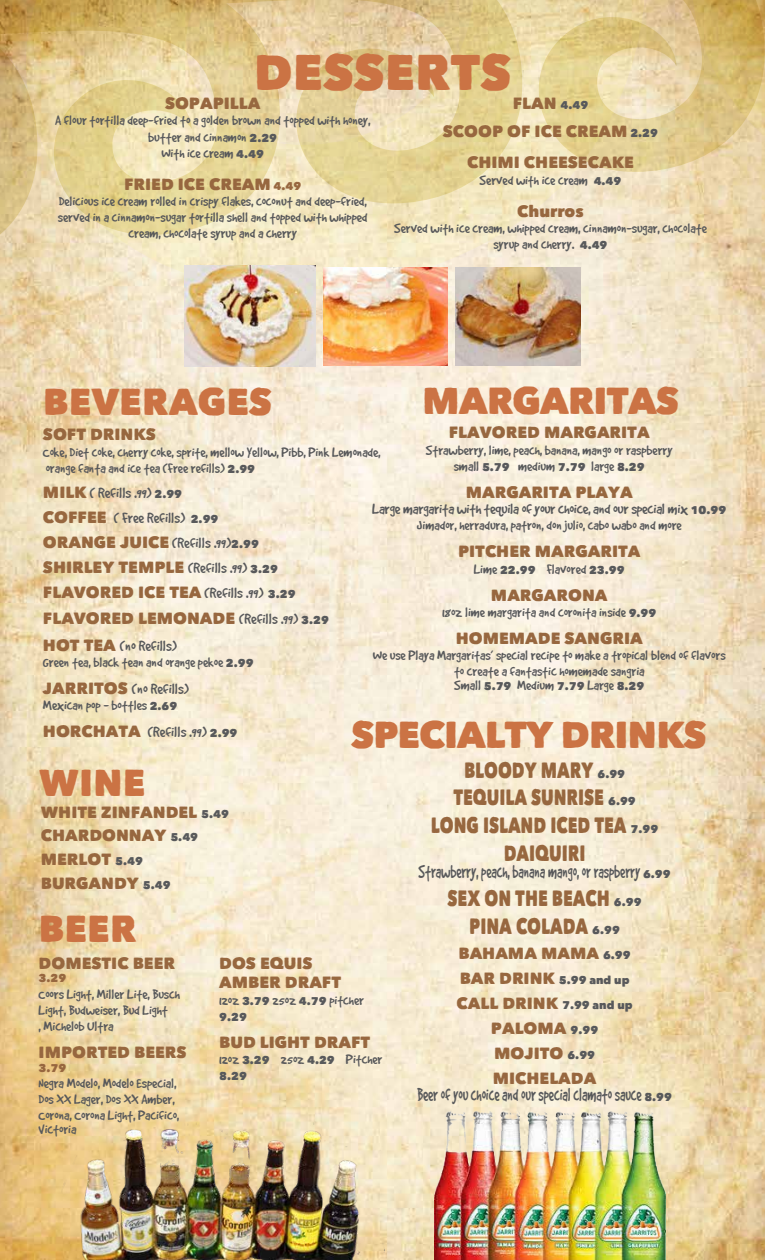
<style>
.page{position:relative;width:765px;height:1260px;background:#fff}
.page>*{position:absolute;margin:0;border:0;box-sizing:border-box;transform-origin:0 0}
.t1{font:50px "Matiz";color:#cb7344}
.t2{font:37.5px "Matiz";letter-spacing:-.03em;color:#cb7344}
.t3{font:37.5px "Matiz";color:#cb7344}
.t4{font:22.12px/27.8px "Matiz";color:#97673f;text-align:center;scale:.73 1}
.t5{font:20.38px "Good Dog Plain";color:#58595b;scale:.73 1}
.t6{font:16.25px/23.8px "Matiz";color:#97673f}
.t7{font:16.25px/25.1px "Good Dog Plain";color:#58595b}
.t8{font:15px/16.2px "Good Dog Plain";color:#58595b;text-align:center}
.t9{font:11.25px "Matiz";color:#58595b}
.t10{font:11.25px "Matiz";color:#97673f}
.s1{font-family:"Matiz";font-size:11.25px}
.s2{font-size:11.25px}
.s3{font-size:11.25px;color:#58595b}
.s4{font-family:"Matiz";color:#97673f}
.s5{font-family:"Good Dog Plain";color:#58595b}
.s6{font-size:16.25px;color:#97673f}
</style>
<div class="page">
<img style="left:0;top:425px;width:765px;height:835px">
<svg style="left:0;top:0;width:765px;height:425px;background:#ead8ac"></svg>
<img style="left:434px;top:1111px;width:231px;height:149px">
<img style="left:62px;top:1122px;width:322px;height:138px">
<img style="left:185px;top:265px;width:130px;height:102px">
<img style="left:324px;top:267px;width:124px;height:98px">
<img style="left:456px;top:267px;width:124px;height:98px">
<h1 class="t1" style="left:254px;top:42px;width:259px">DESSERTS</h1>
<p class="t6" style="left:165px;top:91px;width:97px">SOPAPILLA</p>
<p class="t8" style="left:55px;top:113px;width:317px">A flour tortilla deep-fried to a golden brown and topped with honey, butter and cinnamon <span class="s1">2.29<br></span>With ice cream <span class="s1">4.49</span></p>
<p class="t6" style="left:124px;top:172px;width:179px">FRIED ICE CREAM <span class="s2">4.49</span></p>
<p class="t8" style="left:58px;top:193px;width:311px">Delicious ice cream rolled in crispy flakes, coconut and deep-fried, served in a cinnamon-sugar tortilla shell and topped with whipped cream, chocolate syrup and a cherry</p>
<p class="t6" style="left:443px;top:90px;width:217px;line-height:27.5px;text-align:center">FLAN <span class="s3">4.49<br></span>SCOOP OF ICE CREAM <span class="s3">2.29</span></p>
<p class="t6" style="left:467px;top:151px;width:168px">CHIMI CHEESECAKE</p>
<p class="t8" style="left:480px;top:172px;width:143px">Served with ice cream <span class="s1">4.49</span></p>
<p class="t6" style="left:517px;top:199px;width:68px">Churros</p>
<p class="t8" style="left:394px;top:220px;width:314px">Served with ice cream, whipped cream, cinnamon-sugar, chocolate syrup and cherry. <span class="s1">4.49</span></p>
<h2 class="t2" style="left:422px;top:378px;width:258px">MARGARITAS</h2>
<h2 class="t3" style="left:43px;top:378px;width:231px">BEVERAGES</h2>
<p class="t6" style="left:43px;top:423px;width:114px">SOFT DRINKS</p>
<p class="t8" style="left:43px;top:444px;width:339px;text-align:left">Coke, Diet coke, cherry coke, sprite, mellow Yellow, Pibb, Pink Lemonade, orange fanta and ice tea (Free refills) <span class="s1">2.99</span></p>
<p class="t7" style="left:43px;top:480px;width:217px"><span class="s4">MILK</span> ( Refills .99) <span class="s1">2.99<br></span><span class="s4">COFFEE</span> ( Free Refills) <span class="s1">2.99<br></span><span class="s4">ORANGE JUICE</span> (Refills .99)<span class="s1">2.99</span></p>
<p class="t6" style="left:43px;top:555px;width:287px;line-height:25.1px">SHIRLEY TEMPLE <span class="s5">(Refills .99)</span> <span class="s3">3.29<br></span>FLAVORED ICE TEA <span class="s5">(Refills .99)</span> <span class="s3">3.29<br></span>FLAVORED LEMONADE <span class="s5">(Refills .99)</span> <span class="s3">3.29</span></p>
<p class="t7" style="left:43px;top:633px;width:135px"><span class="s4">HOT TEA</span> (no Refills)</p>
<p class="t8" style="left:43px;top:654px;width:212px">Green tea, black tean and orange pekoe <span class="s1">2.99</span></p>
<p class="t7" style="left:43px;top:676px;width:147px"><span class="s4">JARRITOS</span> (no Refills)</p>
<p class="t8" style="left:43px;top:697px;width:136px">Mexican pop - bottles <span class="s1">2.69</span></p>
<p class="t7" style="left:43px;top:719px;width:196px"><span class="s4">HORCHATA</span> (Refills .99) <span class="s1">2.99</span></p>
<p class="t6" style="left:449px;top:421px;width:202px">FLAVORED MARGARITA</p>
<p class="t8" style="left:426px;top:442px;width:248px">Strawberry, lime, peach, banana, mango or raspberry small <span class="s1">5.79</span> • medium <span class="s1">7.79</span>• large <span class="s1">8.29</span></p>
<p class="t6" style="left:466px;top:480px;width:168px">MARGARITA PLAYA</p>
<p class="t7" style="left:372px;top:496px;width:356px">Large margarita with tequila of your choice, and our special mix <span class="s1">10.99</span></p>
<p class="t8" style="left:417px;top:517px;width:266px">Jimador, herradura, patron, don julio, cabo wabo and more</p>
<p class="t6" style="left:458px;top:540px;width:184px">PITCHER MARGARITA</p>
<p class="t8" style="left:474px;top:561px;width:152px">Lime <span class="s1">22.99</span> • Flavored <span class="s1">23.99</span></p>
<p class="t6" style="left:491px;top:583px;width:118px">MARGARONA</p>
<p class="t8" style="left:442px;top:604px;width:216px">18oz lime margarita and coronita inside <span class="s1">9.99</span></p>
<p class="t6" style="left:456px;top:626px;width:188px">HOMEMADE SANGRIA</p>
<p class="t8" style="left:373px;top:647px;width:354px">We use Playa Margaritas’ special recipe to make a tropical blend of flavors to create a fantastic homemade sangria</p>
<p class="t8" style="left:454px;top:677px;width:192px">Small <span class="s1">5.79</span> Medium <span class="s1">7.79</span> Large <span class="s1">8.29</span></p>
<h2 class="t2" style="left:351px;top:712px;width:357px">SPECIALTY DRINKS</h2>
<h2 class="t2" style="left:39px;top:759px;width:108px">WINE</h2>
<p class="t6" style="left:41px;top:800px;width:190px">WHITE ZINFANDEL <span class="s3">5.49<br></span>CHARDONNAY <span class="s3">5.49<br></span>MERLOT <span class="s3">5.49<br></span>BURGANDY <span class="s3">5.49</span></p>
<h2 class="t2" style="left:39px;top:906px;width:99px">BEER</h2>
<p class="t6" style="left:39px;top:951px;width:138px">DOMESTIC BEER</p>
<p class="t10" style="left:39px;top:972px;width:29px">3.29</p>
<p class="t8" style="left:39px;top:986px;width:143px;text-align:left">Coors Light, Miller Lite, Busch<br>Light, Budweiser, Bud Light<br>, Michelob Ultra</p>
<p class="t6" style="left:39px;top:1040px;width:149px">IMPORTED BEERS</p>
<p class="t10" style="left:39px;top:1061px;width:29px">3.79</p>
<p class="t8" style="left:39px;top:1075px;width:142px;text-align:left">Negra Modelo, Modelo Especial,<br>Dos XX Lager, Dos XX Amber,<br>Corona, Corona Light, Pacifico,</p>
<p class="t8" style="left:39px;top:1121px;width:39px">Victoria</p>
<p class="t6" style="left:219px;top:953px;width:123px;line-height:19.5px">DOS EQUIS<br>AMBER DRAFT</p>
<p class="t8" style="left:219px;top:992px;width:146px">12oz <span class="s1">3.79</span> 25oz <span class="s1">4.79</span> pitcher</p>
<p class="t9" style="left:219px;top:1010px;width:29px">9.29</p>
<p class="t6" style="left:219px;top:1030px;width:153px">BUD LIGHT DRAFT</p>
<p class="t8" style="left:219px;top:1051px;width:165px">12oz <span class="s1">3.29</span> • 25oz <span class="s1">4.29</span> • Pitcher</p>
<p class="t9" style="left:219px;top:1070px;width:29px">8.29</p>
<h3 class="t4" style="left:431px;top:756px;width:313px">BLOODY MARY <span class="s3">6.99<br></span>TEQUILA SUNRISE <span class="s3">6.99<br></span>LONG ISLAND ICED TEA <span class="s3">7.99<br></span>DAIQUIRI</h3>
<h3 class="t5" style="left:418px;top:862px;width:347px">Strawberry, peach, banana mango, or raspberry <span class="s1">6.99</span></h3>
<h3 class="t4" style="left:448px;top:884px;width:267px">SEX ON THE BEACH <span class="s3">6.99<br></span>PINA COLADA <span class="s3">6.99</span></h3>
<p class="t6" style="left:458px;top:941px;width:174px">BAHAMA MAMA <span class="s3">6.99</span></p>
<p class="t9" style="left:460px;top:973px;width:171px"><span class="s6">BAR DRINK</span> 5.99 and up</p>
<p class="t6" style="left:457px;top:990px;width:178px;line-height:25px;text-align:center">CALL DRINK <span class="s3">7.99 and up<br></span>PALOMA <span class="s3">9.99<br></span>MOJITO <span class="s3">6.99<br></span>MICHELADA</p>
<h3 class="t5" style="left:417px;top:1085px;width:351px">Beer of you choice and our special clamato sauce <span class="s1">8.99</span></h3>
</div>
